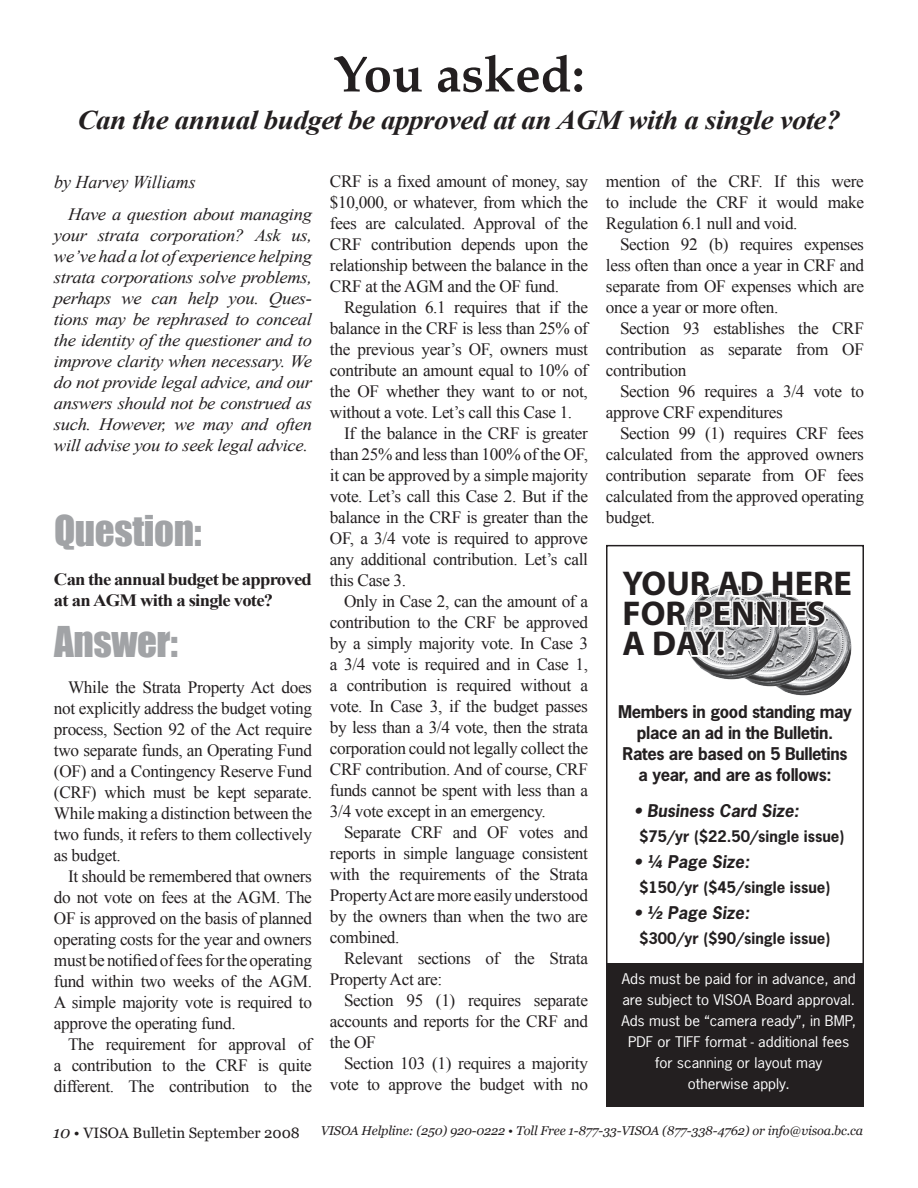
<style>
.page{position:relative;width:918px;height:1188px;background:#fff}
.page>*{position:absolute;margin:0;border:0;box-sizing:border-box;transform-origin:0 0}
.t1{font:700 51px "Palatino";color:#231f20}
.t2{font:39px "Impact";letter-spacing:-.01em;color:#a1a3a6}
.t3{font:700 34.5px/30px "Myriad";color:#231f20}
.t4{font:italic 700 27px "Times New Roman";letter-spacing:-.02em;color:#231f20;scale:1.08 1}
.t5{font:italic 18px "Times New Roman";color:#231f20}
.t6{font:17.25px/21px "Times New Roman";letter-spacing:-.02em;color:#231f20;text-align:justify}
.t7{font:italic 17.25px/21px "Times New Roman";letter-spacing:-.02em;color:#231f20;text-align:justify;scale:1.08 1}
.t8{font:700 17.25px/21px "Times New Roman";letter-spacing:-.04em;color:#231f20;scale:1.08 1}
.t9{font:700 16.5px/21px "News Gothic";letter-spacing:-.02em;color:#231f20;text-align:center}
.t10{font:italic 700 16.5px "News Gothic";color:#231f20}
.t11{font:700 15px "News Gothic";color:#231f20}
.t12{font:15px "Georgia";color:#231f20}
.t13{font:13.8px/21px "News Gothic Std";color:#fff;text-align:center;scale:1.09 1}
.t14{font:italic 12.75px "Georgia";letter-spacing:-.01em;color:#231f20}
.s1{font-style:italic;font-size:16.5px}
</style>
<div class="page">
<div style="left:606px;top:963px;width:258px;height:144px;background:#231f20"></div>
<div style="left:606px;top:545px;width:258px;height:562px;border:2px solid #231f20"></div>
<img style="left:782px;top:660px;width:68px;height:36px">
<img style="left:753px;top:660px;width:69px;height:30px">
<img style="left:693px;top:660px;width:90px;height:23px">
<svg style="left:683px;top:584px;width:169px;height:76px"></svg>
<h1 class="t1" style="left:333px;top:44px;width:253px">You asked:</h1>
<h3 class="t4" style="left:77px;top:101px;width:708px">Can the annual budget be approved at an AGM with a single vote?</h3>
<p class="t5" style="left:54px;top:170px;width:143px">by Harvey Williams</p>
<p class="t7" style="left:54px;top:203px;width:240px;text-indent:14px">Have a question about managing your strata corporation? Ask us, we’ve had a lot of experience helping strata corporations solve problems, perhaps we can help you. Ques&shy;tions may be rephrased to conceal the identity of the questioner and to improve clarity when necessary. We do not provide legal advice, and our answers should not be construed as such. However, we may and often will advise you to seek legal advice.</p>
<h2 class="t2" style="left:54px;top:501px;width:149px">Question:</h2>
<p class="t8" style="left:54px;top:568px;width:240px">Can the annual budget be approved at an AGM with a single vote?</p>
<h2 class="t2" style="left:54px;top:611px;width:126px">Answer:</h2>
<p class="t6" style="left:54px;top:676px;width:260px;text-indent:14px">While the Strata Property Act does not explicitly address the budget voting process, Section 92 of the Act require two separate funds, an Operating Fund (OF) and a Contingency Reserve Fund (CRF) which must be kept separate.<br>While making a distinction between the two funds, it refers to them collectively as budget.</p>
<p class="t6" style="left:54px;top:865px;width:260px;text-indent:14px">It should be remembered that owners do not vote on fees at the AGM. The OF is approved on the basis of planned operating costs for the year and owners must be notified of fees for the operating fund within two weeks of the AGM.<br>A simple majority vote is required to approve the operating fund.</p>
<p class="t6" style="left:54px;top:1033px;width:260px;text-indent:14px">The requirement for approval of a contribution to the CRF is quite different. The contribution to the</p>
<p class="t6" style="left:330px;top:171px;width:260px">CRF is a fixed amount of money, say $10,000, or whatever, from which the fees are calculated. Approval of the CRF contribution depends upon the relationship between the balance in the CRF at the AGM and the OF fund.</p>
<p class="t6" style="left:344px;top:297px;width:245px">Regulation 6.1 requires that if the</p>
<p class="t6" style="left:330px;top:318px;width:260px">balance in the CRF is less than 25% of</p>
<p class="t6" style="left:330px;top:339px;width:260px">the previous year’s OF, owners must</p>
<p class="t6" style="left:330px;top:360px;width:260px">contribute an amount equal to 10% of</p>
<p class="t6" style="left:330px;top:381px;width:259px">the OF whether they want to or not,</p>
<p class="t6" style="left:330px;top:402px;width:244px">without a vote. Let’s call this Case 1.</p>
<p class="t6" style="left:344px;top:423px;width:245px">If the balance in the CRF is greater</p>
<p class="t6" style="left:330px;top:444px;width:260px">than 25% and less than 100% of the OF,</p>
<p class="t6" style="left:330px;top:465px;width:260px">it can be approved by a simple majority</p>
<p class="t6" style="left:330px;top:486px;width:260px">vote. Let’s call this Case 2. But if the</p>
<p class="t6" style="left:330px;top:507px;width:260px">balance in the CRF is greater than the</p>
<p class="t6" style="left:330px;top:528px;width:259px">OF, a 3/4 vote is required to approve</p>
<p class="t6" style="left:330px;top:549px;width:260px">any additional contribution. Let’s call</p>
<p class="t6" style="left:330px;top:570px;width:78px">this Case 3.</p>
<p class="t6" style="left:344px;top:591px;width:245px">Only in Case 2, can the amount of a</p>
<p class="t6" style="left:330px;top:612px;width:260px">contribution to the CRF be approved</p>
<p class="t6" style="left:330px;top:633px;width:260px">by a simply majority vote. In Case 3</p>
<p class="t6" style="left:330px;top:654px;width:260px">a 3/4 vote is required and in Case 1,</p>
<p class="t6" style="left:330px;top:675px;width:260px">a contribution is required without a</p>
<p class="t6" style="left:330px;top:696px;width:259px">vote. In Case 3, if the budget passes</p>
<p class="t6" style="left:330px;top:717px;width:260px">by less than a 3/4 vote, then the strata</p>
<p class="t6" style="left:330px;top:738px;width:260px">corporation could not legally collect the</p>
<p class="t6" style="left:330px;top:759px;width:260px">CRF contribution. And of course, CRF</p>
<p class="t6" style="left:330px;top:780px;width:260px">funds cannot be spent with less than a</p>
<p class="t6" style="left:330px;top:801px;width:217px">3/4 vote except in an emergency.</p>
<p class="t6" style="left:344px;top:822px;width:246px">Separate CRF and OF votes and</p>
<p class="t6" style="left:330px;top:843px;width:260px">reports in simple language consistent</p>
<p class="t6" style="left:330px;top:864px;width:260px">with the requirements of the Strata</p>
<p class="t6" style="left:330px;top:885px;width:259px">Property Act are more easily understood</p>
<p class="t6" style="left:330px;top:906px;width:259px">by the owners than when the two are</p>
<p class="t6" style="left:330px;top:927px;width:71px">combined.</p>
<p class="t6" style="left:344px;top:948px;width:246px">Relevant sections of the Strata</p>
<p class="t6" style="left:330px;top:969px;width:114px">Property Act are:</p>
<p class="t6" style="left:344px;top:990px;width:245px">Section 95 (1) requires separate</p>
<p class="t6" style="left:330px;top:1011px;width:259px">accounts and reports for the CRF and</p>
<p class="t6" style="left:330px;top:1032px;width:47px">the OF</p>
<p class="t6" style="left:344px;top:1053px;width:246px">Section 103 (1) requires a majority</p>
<p class="t6" style="left:330px;top:1074px;width:260px">vote to approve the budget with no</p>
<p class="t6" style="left:606px;top:171px;width:260px">mention of the CRF. If this were to include the CRF it would make Regulation 6.1 null and void.</p>
<p class="t6" style="left:606px;top:233px;width:260px;text-indent:14px">Section 92 (b) requires expenses less often than once a year in CRF and separate from OF expenses which are once a year or more often.</p>
<p class="t6" style="left:606px;top:317px;width:260px;text-indent:14px">Section 93 establishes the CRF contribution as separate from OF contribution</p>
<p class="t6" style="left:606px;top:380px;width:260px;text-indent:14px">Section 96 requires a 3/4 vote to approve CRF expenditures</p>
<p class="t6" style="left:606px;top:422px;width:260px;text-indent:14px">Section 99 (1) requires CRF fees calculated from the approved owners contribution separate from OF fees calculated from the approved operating budget.</p>
<h3 class="t3" style="left:622px;top:570px;width:231px">YOUR AD HERE<br>FOR PENNIES<br>A DAY!</h3>
<p class="t9" style="left:618px;top:701px;width:235px">Members in good standing may place an ad in the Bulletin.<br>Rates are based on 5 Bulletins a year, and are as follows:</p>
<p class="t10" style="left:634px;top:799px;width:166px">• Business Card Size:</p>
<p class="t11" style="left:639px;top:826px;width:207px">$75/yr ($22.50/single issue)</p>
<p class="t10" style="left:634px;top:850px;width:116px">• ¼ Page Size:</p>
<p class="t11" style="left:639px;top:877px;width:193px">$150/yr ($45/single issue)</p>
<p class="t10" style="left:634px;top:901px;width:116px">• ½ Page Size:</p>
<p class="t11" style="left:639px;top:928px;width:193px">$300/yr ($90/single issue)</p>
<p class="t13" style="left:621px;top:969px;width:217px">Ads must be paid for in advance, and are subject to VISOA Board approval.<br>Ads must be “camera ready”, in BMP,<br>PDF or TIFF format - additional fees for scanning or layout may<br>otherwise apply.</p>
<p class="t12" style="left:53px;top:1124px;width:248px"><span class="s1">10</span> • VISOA Bulletin September 2008</p>
<p class="t14" style="left:321px;top:1123px;width:544px">VISOA Helpline: (250) 920-0222 • Toll Free 1-877-33-VISOA (877-338-4762) or info@visoa.bc.ca</p>
</div>
